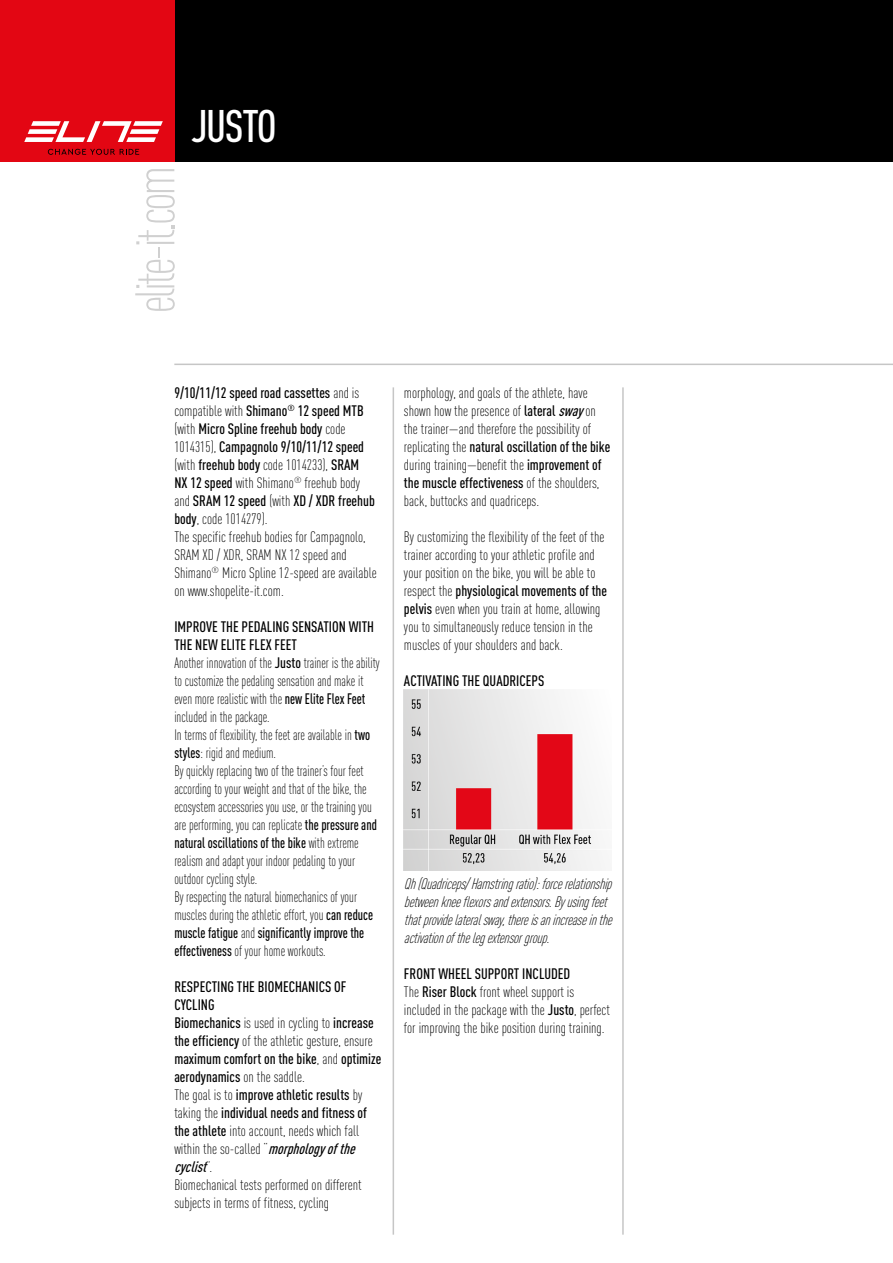
<style>
.page{position:relative;width:893px;height:1263px;background:#fff}
.page>*{position:absolute;margin:0;border:0;box-sizing:border-box;transform-origin:0 0}
.t1{font:300 54.9px "DIN Cond";letter-spacing:-.06em;color:#d0d0d0}
.t2{font:500 45px "DIN Cond";letter-spacing:-.03em;color:#fff}
.t3{font:300 15px/18px "DIN Cond";color:#000}
.t4{font:300 15px/18px "DIN Cond";color:#000;scale:.9 1}
.t5{font:italic 300 15px/18px "DIN Cond";color:#000}
.t6{font:500 15px "DIN Cond";color:#000}
.s1{font-weight:500}
.s2{font-weight:500;font-style:italic}
</style>
<div class="page">
<div style="left:174px;top:0;width:719px;height:162px;background:#000"></div>
<div style="left:0;top:0;width:174px;height:162px;background:#e30613"></div>
<svg style="left:24px;top:121px;width:139px;height:21px"></svg>
<svg style="left:48px;top:149px;width:91px;height:6px"></svg>
<img style="left:404px;top:689px;width:198px;height:182px">
<hr style="left:393px;top:387px;width:1px;height:848px;background:#c6c6c6">
<hr style="left:622px;top:387px;width:2px;height:848px;background:#c6c6c6">
<hr style="left:174px;top:364px;width:719px;height:1px;background:#c6c6c6">
<h1 class="t1" style="left:124px;top:313px;width:149px;rotate:-90deg">elite-it.com</h1>
<h2 class="t2" style="left:191px;top:99px;width:87px">JUSTO</h2>
<p class="t3" style="left:174px;top:384px;width:204px"><span class="s1">9/10/11/12 speed road cassettes</span> and is compatible with <span class="s1">Shimano</span><sup>®</sup> <span class="s1">12 speed MTB </span>(with <span class="s1">Micro Spline freehub body</span> code 1014315), <span class="s1">Campagnolo 9/10/11/12 speed </span>(with <span class="s1">freehub body</span> code 1014233), <span class="s1">SRAM<br>NX 12 speed</span> with Shimano<sup>®</sup> freehub body and <span class="s1">SRAM 12 speed</span> (with <span class="s1">XD / XDR freehub body</span>, code 1014279).<br>The specific freehub bodies for Campagnolo, SRAM XD / XDR, SRAM NX 12 speed and Shimano<sup>®</sup> Micro Spline 12-speed are available on www.shopelite-it.com.</p>
<p class="t4" style="left:174px;top:618px;width:230px"><span class="s1">IMPROVE THE PEDALING SENSATION WITH THE NEW ELITE FLEX FEET<br></span>Another innovation of the <span class="s1">Justo</span> trainer is the ability to customize the pedaling sensation and make it even more realistic with the <span class="s1">new Elite Flex Feet </span>included in the package.<br>In terms of flexibility, the feet are available in <span class="s1">two styles</span>: rigid and medium.<br>By quickly replacing two of the trainer’s four feet according to your weight and that of the bike, the ecosystem accessories you use, or the training you are performing, you can replicate <span class="s1">the pressure and natural oscillations of the bike</span> with extreme realism and adapt your indoor pedaling to your outdoor cycling style.<br>By respecting the natural biomechanics of your muscles during the athletic effort, you <span class="s1">can reduce muscle fatigue</span> and <span class="s1">significantly improve the effectiveness</span> of your home workouts.</p>
<p class="t3" style="left:174px;top:978px;width:208px"><span class="s1">RESPECTING THE BIOMECHANICS OF CYCLING<br>Biomechanics</span> is used in cycling to <span class="s1">increase the efficiency</span> of the athletic gesture, ensure <span class="s1">maximum comfort on the bike</span>, and <span class="s1">optimize aerodynamics</span> on the saddle.<br>The goal is to <span class="s1">improve athletic results</span> by taking the <span class="s1">individual needs and fitness of the athlete</span> into account, needs which fall within the so-called “<span class="s2">morphology ofthe cyclist</span>” .<br>Biomechanical tests performed on different subjects in terms of fitness, cycling</p>
<p class="t3" style="left:404px;top:384px;width:208px">morphology, and goals of the athlete, have shown how the presence of <span class="s1">lateral</span> <span class="s2">sway</span> on the trainer—and therefore the possibility of replicating the <span class="s1">natural oscillation of the bike </span>during training—benefit the <span class="s1">improvement of the muscle effectiveness</span> of the shoulders, back, buttocks and quadriceps.</p>
<p class="t3" style="left:404px;top:528px;width:205px">By customizing the flexibility of the feet of the trainer according to your athletic profile and your position on the bike, you will be able to respect the <span class="s1">physiological movements of the pelvis</span> even when you train at home, allowing you to simultaneously reduce tension in the muscles of your shoulders and back.</p>
<p class="t6" style="left:404px;top:672px;width:142px">ACTIVATING THE QUADRICEPS</p>
<p class="t5" style="left:404px;top:874px;width:214px">Qh(Quadriceps/Hamstringratio):forcerelationship betweenkneeflexorsandextensors.By usingfeet thatprovidelateralsway,thereisanincreaseinthe activationofthelegextensorgroup.</p>
<p class="t3" style="left:404px;top:964px;width:208px"><span class="s1">FRONT WHEEL SUPPORT INCLUDED<br></span>The <span class="s1">Riser Block</span> front wheel support is included in the package with the <span class="s1">Justo</span>, perfect for improving the bike position during training.</p>
</div>
